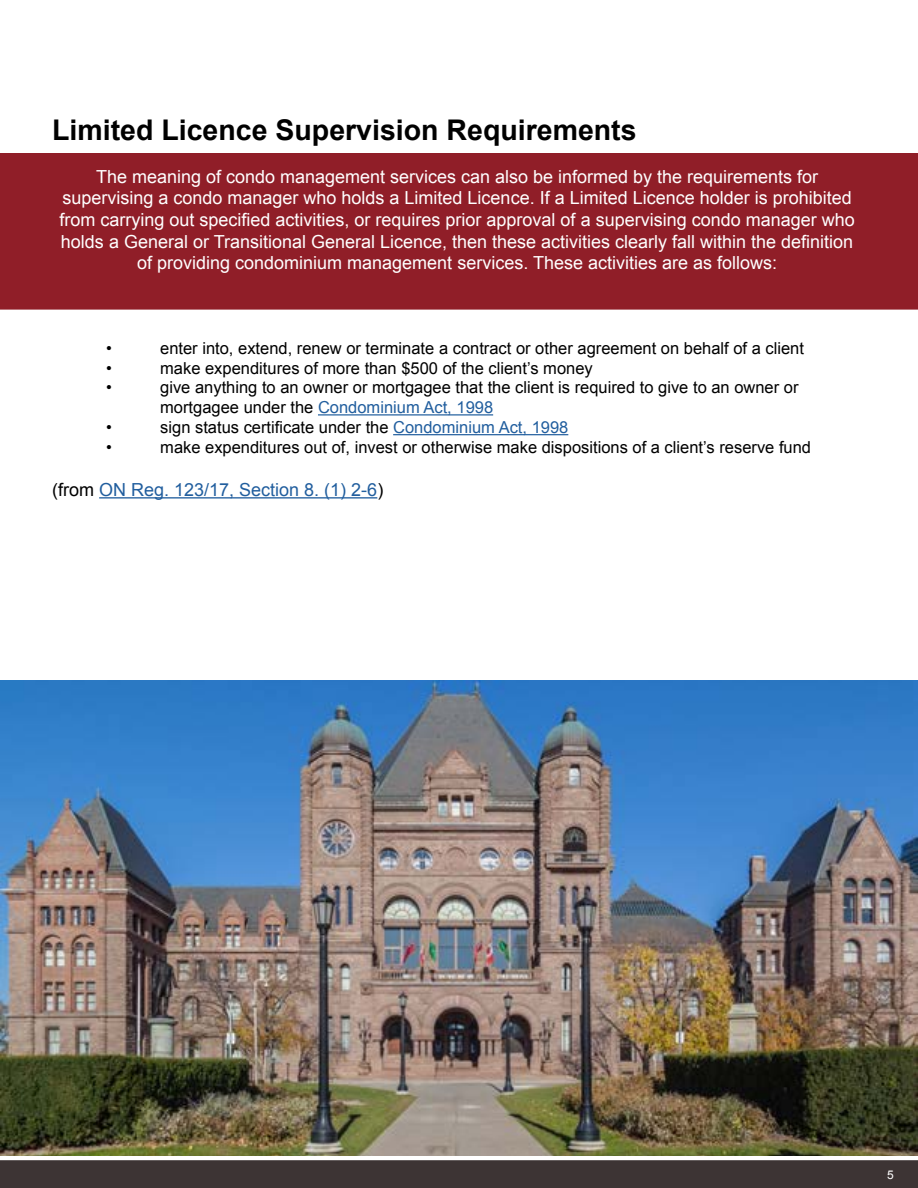
<style>
.page{position:relative;width:918px;height:1188px;background:#fff}
.page>*{position:absolute;margin:0;border:0;box-sizing:border-box;transform-origin:0 0}
.t1{font:700 28.5px "Arial";color:#000}
.t2{font:18px/21.6px "Arial";color:#fff;text-align:center}
.t3{font:18px "Arial";color:#215e9e}
.t4{font:16.5px/19.8px "Arial";color:#000}
.t5{font:12px "Arial";color:#fff}
.s1{color:#215e9e}
.s2{color:#000}
</style>
<div class="page">
<div style="left:0;top:153px;width:918px;height:157px;background:#901e28"></div>
<hr style="left:318px;top:414px;width:175px;height:2px;background:#215e9e">
<hr style="left:393px;top:434px;width:175px;height:1px;background:#215e9e">
<hr style="left:99px;top:497px;width:278px;height:2px;background:#215e9e">
<div style="left:1px;top:1161px;width:916px;height:26px;background:#3d3434"></div>
<div style="left:0;top:1160px;width:918px;height:28px;border:2px solid #3d3434"></div>
<img style="left:1px;top:680px;width:917px;height:476px">
<h1 class="t1" style="left:52px;top:111px;width:586px">Limited Licence Supervision Requirements</h1>
<p class="t2" style="left:60px;top:166px;width:797px">The meaning of condo management services can also be informed by the requirements for supervising a condo manager who holds a Limited Licence. If a Limited Licence holder is prohibited from carrying out specified activities, or requires prior approval of a supervising condo manager who holds a General or Transitional General Licence, then these activities clearly fall within the definition of providing condominium management services. These activities are as follows:</p>
<p class="t4" style="left:106px;top:338px;width:7px">•</p>
<p class="t4" style="left:160px;top:338px;width:645px">enter into, extend, renew or terminate a contract or other agreement on behalf of a client</p>
<p class="t4" style="left:106px;top:358px;width:7px">•</p>
<p class="t4" style="left:160px;top:358px;width:434px">make expenditures of more than $500 of the client’s money</p>
<p class="t4" style="left:106px;top:378px;width:7px">•</p>
<p class="t4" style="left:160px;top:378px;width:640px">give anything to an owner or mortgagee that the client is required to give to an owner or mortgagee under the <span class="s1">Condominium Act, 1998</span></p>
<p class="t4" style="left:106px;top:417px;width:7px">•</p>
<p class="t4" style="left:160px;top:417px;width:410px">sign status certificate under the <span class="s1">Condominium Act, 1998</span></p>
<p class="t4" style="left:106px;top:437px;width:7px">•</p>
<p class="t4" style="left:160px;top:437px;width:652px">make expenditures out of, invest or otherwise make dispositions of a client’s reserve fund</p>
<p class="t3" style="left:52px;top:478px;width:333px"><span class="s2">(from</span> ON Reg. 123/17, Section 8. (1) 2-6<span class="s2">)</span></p>
<p class="t5" style="left:887px;top:1167px;width:8px">5</p>
</div>
